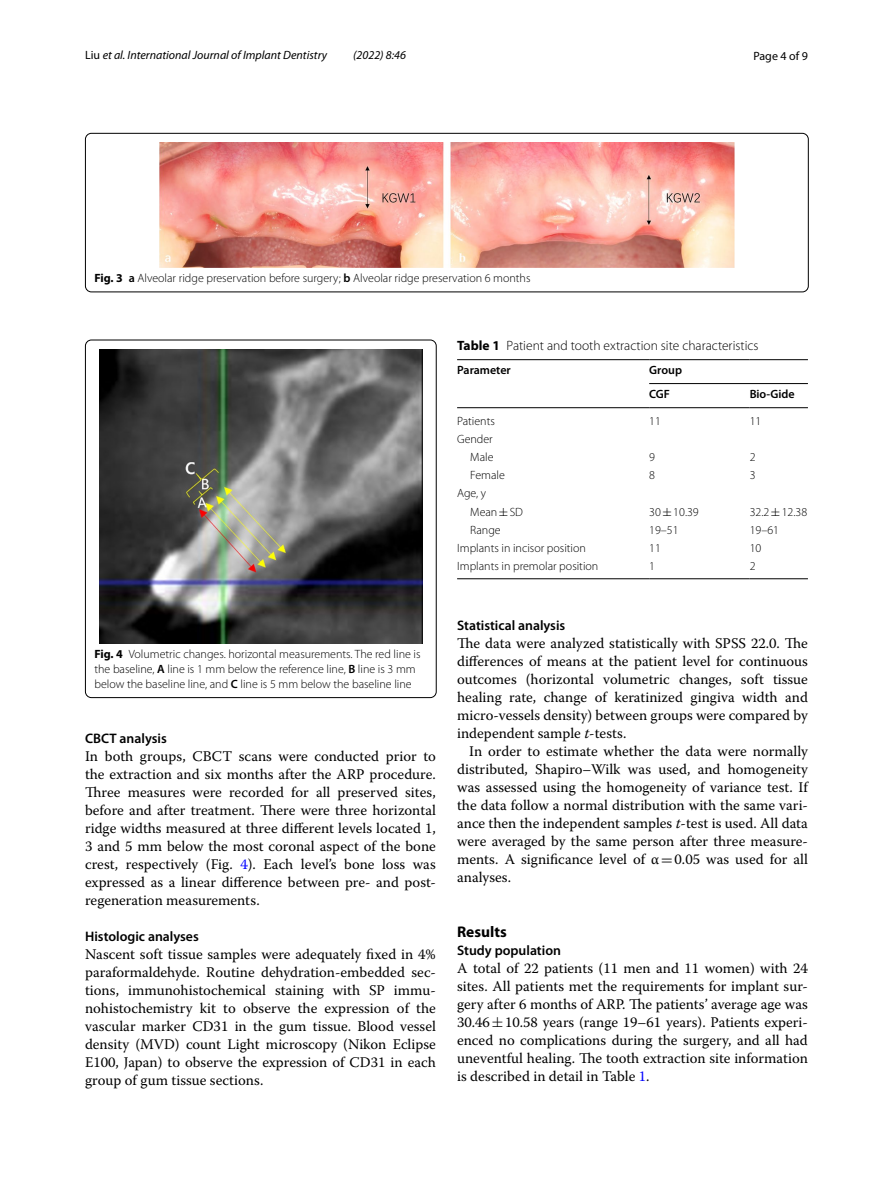
<style>
.page{position:relative;width:893px;height:1187px;background:#fff}
.page>*{position:absolute;margin:0;border:0;box-sizing:border-box;transform-origin:0 0}
.t1{font:700 15.45px "Myriad Pro";color:#000}
.t2{font:14.7px/18px "Warnock Pro";color:#000;text-align:justify}
.t3{font:600 13.8px "Myriad Pro";color:#000}
.t4{font:300 13.5px "Myriad Pro";color:#000}
.t5{font:300 12px/15px "Myriad Pro";color:#000}
.t6{font:italic 12px "Myriad Pro";color:#000}
.t7{font:600 12px/23.9px "Myriad Pro";color:#000}
.t8{font:12px "Myriad Pro";color:#000}
.s1{font-style:normal}
.s2{font-weight:700}
.s3{font-weight:600}
.s4{font-family:"MTSY";font-weight:400}
.s5{color:#00f}
.s6{font-family:"Warnock Pro It 2"}
.s7{font-family:"MTSY"}
</style>
<div class="page">
<img style="left:160px;top:142px;width:574px;height:125px">
<div style="left:85px;top:133px;width:723px;height:159px;border:1px solid #000;border-radius:6px"></div>
<img style="left:99px;top:349px;width:323px;height:294px">
<div style="left:85px;top:340px;width:351px;height:357px;border:1px solid #000;border-radius:6px"></div>
<hr style="left:457px;top:359px;width:192px;height:1px;background:#000">
<hr style="left:457px;top:407px;width:192px;height:1px;background:#000">
<hr style="left:649px;top:359px;width:101px;height:1px;background:#000">
<hr style="left:750px;top:359px;width:58px;height:1px;background:#000">
<hr style="left:649px;top:407px;width:101px;height:1px;background:#000">
<hr style="left:750px;top:407px;width:58px;height:1px;background:#000">
<hr style="left:457px;top:578px;width:192px;height:1px;background:#000">
<hr style="left:649px;top:578px;width:101px;height:1px;background:#000">
<hr style="left:750px;top:578px;width:58px;height:1px;background:#000">
<hr style="left:649px;top:383px;width:159px;height:1px;background:#000">
<p class="t6" style="left:85px;top:48px;width:243px"><span class="s1">Liu</span> et al. International Journal of Implant Dentistry</p>
<p class="t6" style="left:353px;top:48px;width:54px">(2022) 8:46</p>
<p class="t8" style="left:753px;top:48px;width:56px">Page 4 of 9</p>
<p class="t5" style="left:94px;top:271px;width:438px"><span class="s2">Fig. 3</span> <span class="s3">a</span> Alveolar ridge preservation before surgery; <span class="s3">b</span> Alveolar ridge preservation 6 months</p>
<p class="t4" style="left:457px;top:338px;width:303px"><span class="s2">Table 1</span> Patient and tooth extraction site characteristics</p>
<p class="t7" style="left:457px;top:358px;width:55px">Parameter</p>
<p class="t7" style="left:649px;top:358px;width:34px">Group<br>CGF</p>
<p class="t7" style="left:750px;top:381px;width:47px">Bio-Gide</p>
<p class="t5" style="left:457px;top:413px;width:39px">Patients</p>
<p class="t5" style="left:649px;top:413px;width:13px">11</p>
<p class="t5" style="left:750px;top:413px;width:13px">11</p>
<p class="t5" style="left:457px;top:430px;width:38px;line-height:18.1px;text-align:right">Gender<br>Male</p>
<p class="t5" style="left:649px;top:450px;width:7px">9</p>
<p class="t5" style="left:750px;top:450px;width:7px">2</p>
<p class="t5" style="left:470px;top:468px;width:36px">Female</p>
<p class="t5" style="left:649px;top:468px;width:7px">8</p>
<p class="t5" style="left:750px;top:468px;width:7px">3</p>
<p class="t5" style="left:470px;top:484px;width:54px;line-height:18.1px;text-indent:-13px">Age, y<br>Mean<span class="s4">±</span>SD</p>
<p class="t5" style="left:649px;top:504px;width:51px">30<span class="s4">±</span>10.39</p>
<p class="t5" style="left:750px;top:504px;width:59px">32.2<span class="s4">±</span>12.38</p>
<p class="t5" style="left:94px;top:647px;width:328px"><span class="s2">Fig. 4</span> Volumetric changes. horizontal measurements. The red line is the baseline, <span class="s3">A</span> line is 1 mm below the reference line, <span class="s3">B</span> line is 3 mm below the baseline line, and <span class="s3">C</span> line is 5 mm below the baseline line</p>
<p class="t3" style="left:85px;top:729px;width:83px">CBCT analysis</p>
<p class="t2" style="left:85px;top:747px;width:352px">In both groups, CBCT scans were conducted prior to the extraction and six months after the ARP procedure.<br>Three measures were recorded for all preserved sites, before and after treatment. There were three horizontal ridge widths measured at three different levels located 1, 3 and 5 mm below the most coronal aspect of the bone crest, respectively (Fig. <span class="s5">4</span>). Each level’s bone loss was expressed as a linear difference between pre- and post&shy;regeneration measurements.</p>
<p class="t3" style="left:85px;top:927px;width:115px">Histologic analyses</p>
<p class="t2" style="left:85px;top:945px;width:352px">Nascent soft tissue samples were adequately fixed in 4% paraformaldehyde. Routine dehydration-embedded sec&shy;tions, immunohistochemical staining with SP immu&shy;nohistochemistry kit to observe the expression of the vascular marker CD31 in the gum tissue. Blood vessel density (MVD) count Light microscopy (Nikon Eclipse E100, Japan) to observe the expression of CD31 in each group of gum tissue sections.</p>
<p class="t5" style="left:470px;top:522px;width:32px">Range</p>
<p class="t5" style="left:649px;top:522px;width:31px">19–51</p>
<p class="t5" style="left:750px;top:522px;width:31px">19–61</p>
<p class="t5" style="left:457px;top:540px;width:130px">Implants in incisor position</p>
<p class="t5" style="left:649px;top:540px;width:13px">11</p>
<p class="t5" style="left:750px;top:540px;width:13px">10</p>
<p class="t5" style="left:457px;top:559px;width:143px">Implants in premolar position</p>
<p class="t5" style="left:649px;top:559px;width:7px">1</p>
<p class="t5" style="left:750px;top:559px;width:7px">2</p>
<p class="t3" style="left:457px;top:616px;width:110px">Statistical analysis</p>
<p class="t2" style="left:457px;top:634px;width:352px">The data were analyzed statistically with SPSS 22.0. The differences of means at the patient level for continuous outcomes (horizontal volumetric changes, soft tissue healing rate, change of keratinized gingiva width and micro-vessels density) between groups were compared by independent sample <span class="s6">t</span>-tests.</p>
<p class="t2" style="left:457px;top:742px;width:352px;text-indent:12px">In order to estimate whether the data were normally distributed, Shapiro–Wilk was used, and homogeneity was assessed using the homogeneity of variance test. If the data follow a normal distribution with the same vari&shy;ance then the independent samples <span class="s6">t</span>-test is used. All data were averaged by the same person after three measure&shy;ments. A significance level of α<span class="s7">=</span>0.05 was used for all analyses.</p>
<p class="t1" style="left:457px;top:921px;width:51px">Results</p>
<p class="t3" style="left:457px;top:941px;width:105px">Study population</p>
<p class="t2" style="left:457px;top:959px;width:352px">A total of 22 patients (11 men and 11 women) with 24 sites. All patients met the requirements for implant sur&shy;gery after 6 months of ARP. The patients’ average age was 30.46<span class="s7">±</span>10.58 years (range 19–61 years). Patients experi&shy;enced no complications during the surgery, and all had uneventful healing. The tooth extraction site information is described in detail in Table <span class="s5">1</span>.</p>
</div>
